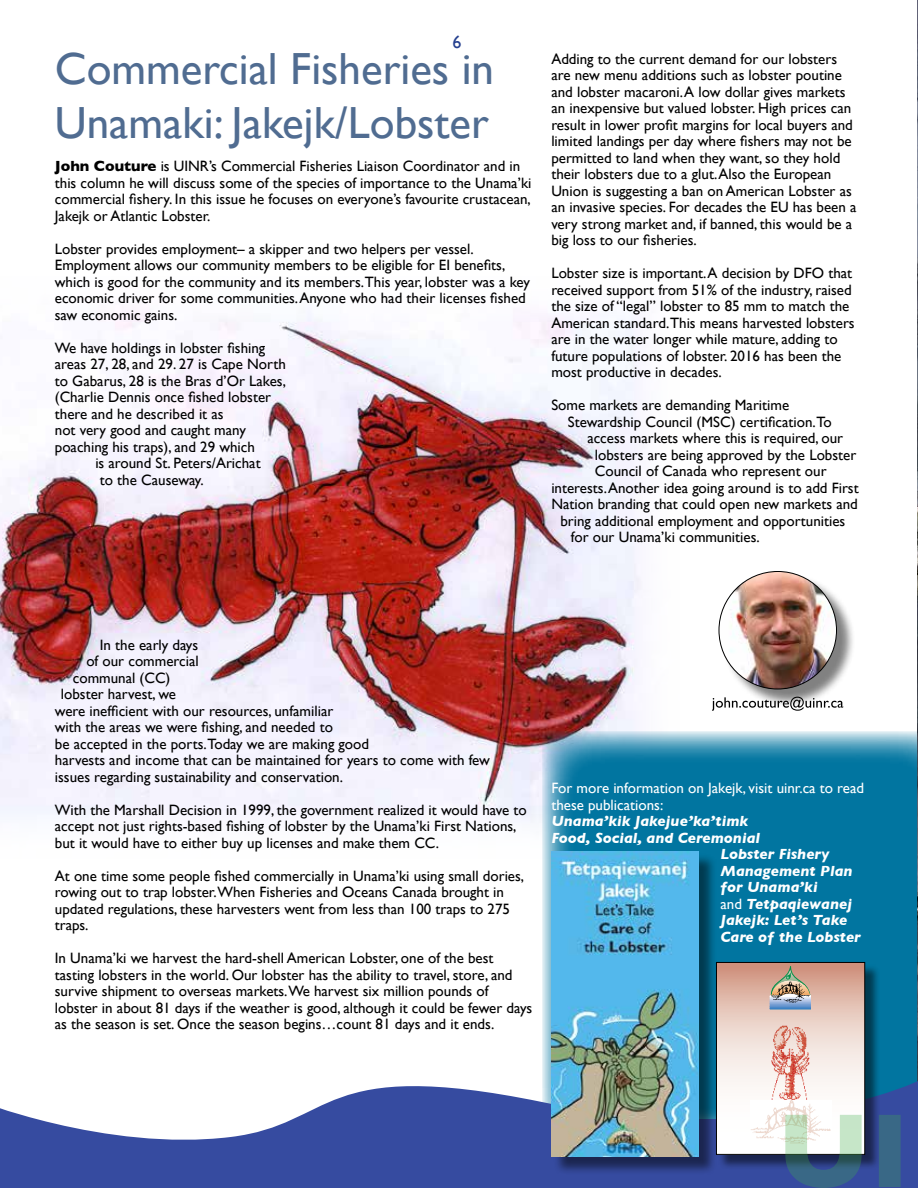
<style>
.page{position:relative;width:918px;height:1188px;background:#fff}
.page>*{position:absolute;margin:0;border:0;box-sizing:border-box;transform-origin:0 0}
.t1{font:45px/54px "Gill Sans";color:#506c91}
.t2{font:18px "Gill Sans";color:#25408f}
.t3{font:15px/16.5px "Gill Sans";color:#000}
.t4{font:italic 700 15px "Gill Sans";color:#fff}
.t5{font:15px/16.5px "Gill Sans";color:#fff}
.s1{font-weight:700}
.s2{font-weight:400;font-style:normal}
</style>
<div class="page">
<img style="left:0;top:310px;width:644px;height:513px">
<svg style="left:542px;top:731px;width:375px;height:340px;background:#1880a7"></svg>
<img style="left:917px;top:0;width:1px;height:1071px">
<svg style="left:0;top:1071px;width:918px;height:117px;fill:#364ba0"></svg>
<div style="left:718px;top:964px;width:162px;height:206px;background:#000;opacity:.5"></div>
<svg style="left:718px;top:964px;width:145px;height:189px"></svg>
<div style="left:716px;top:962px;width:149px;height:193px;border:1px solid #000"></div>
<hr style="left:770px;top:1009px;width:41px;height:1px;background:#247cc0">
<hr style="left:770px;top:1008px;width:41px;height:1px;background:#3a81c4">
<hr style="left:770px;top:1007px;width:41px;height:1px;background:#528ac8">
<hr style="left:770px;top:1006px;width:41px;height:1px;background:#5f91cc">
<hr style="left:770px;top:1005px;width:41px;height:1px;background:#729bd1">
<hr style="left:770px;top:1004px;width:41px;height:1px;background:#7ea3d5">
<hr style="left:770px;top:1003px;width:41px;height:1px;background:#90aedb">
<hr style="left:770px;top:1002px;width:41px;height:1px;background:#9db7df">
<hr style="left:770px;top:1001px;width:41px;height:1px;background:#aabfe3">
<hr style="left:770px;top:1000px;width:41px;height:1px;background:#bdcdea">
<hr style="left:770px;top:999px;width:41px;height:1px;background:#cbd6ee">
<hr style="left:770px;top:998px;width:41px;height:1px;background:#dfe6f4">
<hr style="left:770px;top:997px;width:41px;height:1px;background:#edf0f9">
<hr style="left:770px;top:996px;width:41px;height:1px;background:#fff">
<hr style="left:770px;top:995px;width:41px;height:1px;background:#fff">
<hr style="left:770px;top:993px;width:41px;height:2px;background:#fff">
<img style="left:771px;top:996px;width:38px;height:7px">
<svg style="left:771px;top:966px;width:39px;height:30px"></svg>
<img style="left:751px;top:1100px;width:80px;height:45px">
<img style="left:771px;top:1025px;width:39px;height:77px">
<div style="left:721px;top:573px;width:134px;height:135px;background:#000;opacity:.5"></div>
<img style="left:719px;top:571px;width:118px;height:118px;border-radius:59px">
<svg style="left:712px;top:697px;width:131px;height:14px"></svg>
<div style="left:554px;top:853px;width:163px;height:322px;background:#000;opacity:.5"></div>
<img style="left:551px;top:851px;width:147px;height:305px">
<svg style="left:785px;top:1115px;width:133px;height:73px;background:#6883a0"></svg>
<p class="t2" style="left:452px;top:32px;width:10px">6</p>
<h1 class="t1" style="left:55px;top:42px;width:441px">Commercial Fisheries in<br>Unamaki: Jakejk/Lobster</h1>
<p class="t3" style="left:55px;top:158px;width:478px"><span class="s1">John Couture</span> is UINR’s Commercial Fisheries Liaison Coordinator and in this column he will discuss some of the species of importance to the Unama’ki commercial fishery. In this issue he focuses on everyone’s favourite crustacean, Jakejk or Atlantic Lobster.</p>
<p class="t3" style="left:55px;top:240px;width:477px">Lobster provides employment– a skipper and two helpers per vessel.<br>Employment allows our community members to be eligible for EI benefits, which is good for the community and its members.This year, lobster was a key economic driver for some communities. Anyone who had their licenses fished saw economic gains.</p>
<p class="t3" style="left:55px;top:339px;width:212px">We have holdings in lobster fishing</p>
<p class="t3" style="left:55px;top:356px;width:232px">areas 27, 28, and 29. 27 is Cape North</p>
<p class="t3" style="left:55px;top:372px;width:233px">to Gabarus, 28 is the Bras d’Or Lakes,</p>
<p class="t3" style="left:55px;top:389px;width:218px">(Charlie Dennis once fished lobster</p>
<p class="t3" style="left:55px;top:405px;width:170px">there and he described it as</p>
<p class="t3" style="left:55px;top:422px;width:193px">not very good and caught many</p>
<p class="t3" style="left:55px;top:438px;width:202px">poaching his traps), and 29 which</p>
<p class="t3" style="left:95px;top:455px;width:167px">is around St. Peters/Arichat</p>
<p class="t3" style="left:100px;top:471px;width:105px">to the Causeway.</p>
<p class="t3" style="left:551px;top:50px;width:307px">Adding to the current demand for our lobsters are new menu additions such as lobster poutine and lobster macaroni. A low dollar gives markets an inexpensive but valued lobster. High prices can result in lower profit margins for local buyers and limited landings per day where fishers may not be permitted to land when they want, so they hold their lobsters due to a glut. Also the European Union is suggesting a ban on American Lobster as an invasive species. For decades the EU has been a very strong market and, if banned, this would be a big loss to our fisheries.</p>
<p class="t3" style="left:551px;top:265px;width:305px">Lobster size is important. A decision by DFO that received support from 51% of the industry, raised the size of “legal” lobster to 85 mm to match the American standard.This means harvested lobsters are in the water longer while mature, adding to future populations of lobster. 2016 has been the most productive in decades.</p>
<p class="t3" style="left:551px;top:397px;width:239px">Some markets are demanding Maritime</p>
<p class="t3" style="left:568px;top:413px;width:265px">Stewardship Council (MSC) certification.To</p>
<p class="t3" style="left:587px;top:430px;width:257px">access markets where this is required, our</p>
<p class="t3" style="left:595px;top:446px;width:263px">lobsters are being approved by the Lobster</p>
<p class="t3" style="left:595px;top:463px;width:233px">Council of Canada who represent our</p>
<p class="t3" style="left:551px;top:479px;width:309px">interests. Another idea going around is to add First</p>
<p class="t3" style="left:551px;top:496px;width:308px">Nation branding that could open new markets and</p>
<p class="t3" style="left:560px;top:512px;width:287px">bring additional employment and opportunities</p>
<p class="t3" style="left:571px;top:529px;width:190px">for our Unama’ki communities.</p>
<p class="t3" style="left:100px;top:636px;width:100px">In the early days</p>
<p class="t3" style="left:86px;top:653px;width:114px">of our commercial</p>
<p class="t3" style="left:73px;top:669px;width:99px">communal (CC)</p>
<p class="t3" style="left:61px;top:686px;width:117px">lobster harvest, we</p>
<p class="t3" style="left:55px;top:702px;width:280px">were inefficient with our resources, unfamiliar</p>
<p class="t3" style="left:55px;top:719px;width:280px">with the areas we were fishing, and needed to</p>
<p class="t3" style="left:55px;top:735px;width:316px">be accepted in the ports.Today we are making good</p>
<p class="t3" style="left:55px;top:752px;width:437px">harvests and income that can be maintained for years to come with few</p>
<p class="t3" style="left:55px;top:768px;width:290px">issues regarding sustainability and conservation.</p>
<p class="t3" style="left:55px;top:801px;width:473px">With the Marshall Decision in 1999, the government realized it would have to accept not just rights-based fishing of lobster by the Unama’ki First Nations, but it would have to either buy up licenses and make them CC.</p>
<p class="t3" style="left:55px;top:867px;width:471px">At one time some people fished commercially in Unama’ki using small dories, rowing out to trap lobster.When Fisheries and Oceans Canada brought in updated regulations, these harvesters went from less than 100 traps to 275 traps.</p>
<p class="t3" style="left:55px;top:950px;width:479px">In Unama’ki we harvest the hard-shell American Lobster, one of the best tasting lobsters in the world. Our lobster has the ability to travel, store, and survive shipment to overseas markets.We harvest six million pounds of lobster in about 81 days if the weather is good, although it could be fewer days as the season is set. Once the season begins…count 81 days and it ends.</p>
<p class="t5" style="left:551px;top:780px;width:314px">For more information on Jakejk, visit uinr.ca to read these publications:</p>
<p class="t4" style="left:551px;top:812px;width:198px">Unama’kik Jakejue’ka’timk</p>
<p class="t4" style="left:551px;top:829px;width:210px">Food, Social, and Ceremonial</p>
<p class="t4" style="left:721px;top:845px;width:110px">Lobster Fishery</p>
<p class="t4" style="left:721px;top:862px;width:134px">Management Plan</p>
<p class="t4" style="left:721px;top:878px;width:99px">for Unama’ki</p>
<p class="t4" style="left:721px;top:895px;width:133px"><span class="s2">and</span> Tetpaqiewanej</p>
<p class="t4" style="left:721px;top:911px;width:128px">Jakejk: Let’s Take</p>
<p class="t4" style="left:721px;top:928px;width:142px">Care of the Lobster</p>
</div>
